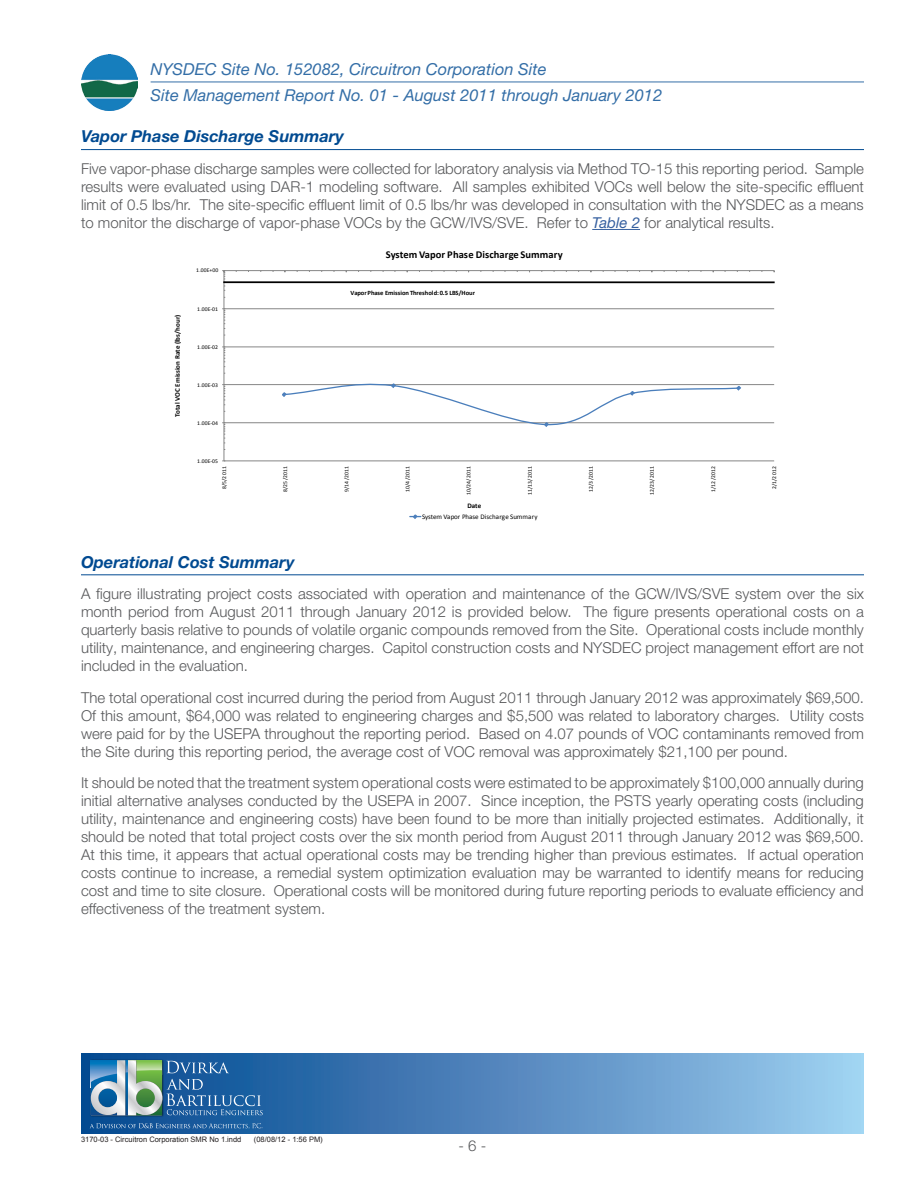
<style>
.page{position:relative;width:918px;height:1188px;background:#fff}
.page>*{position:absolute;margin:0;border:0;box-sizing:border-box;transform-origin:0 0}
.t1{font:italic 16.5px/26.5px "Helvetica Neue LT Pro";color:#014a91}
.Heading_1{font:italic 700 16.5px "Helvetica Neue LT Pro";color:#014a91}
.Body_Text{font:300 15px/18px "Helvetica Neue LT Pro";color:#57585a;text-align:justify}
.t2{font:700 10.5px "Calibri";letter-spacing:.005em;color:#000}
.t3{font:7.5px "Arial";color:#231f20}
.t4{font:700 7.05px "Calibri";letter-spacing:.01em;color:#000}
.t5{font:7.05px "Calibri";letter-spacing:-.015em;color:#000}
.t6{font:700 6.6px "Calibri";letter-spacing:-.005em;color:#000}
.t7{font:5.7px "Calibri";letter-spacing:.03em;color:#000}
.s1{font-weight:400;font-style:italic;color:#3660a0}
</style>
<div class="page">
<hr style="left:151px;top:82px;width:713px;height:1px;background:#014a91">
<img style="left:81px;top:54px;width:56px;height:56px">
<div style="left:81px;top:1053px;width:783px;height:81px;background:linear-gradient(to right,#00428c,#9ecbee)"></div>
<img style="left:89px;top:1059px;width:75px;height:59px">
<svg style="left:91px;top:1060px;width:172px;height:55px;background:#5689aa"></svg>
<svg style="left:90px;top:1123px;width:173px;height:6px"></svg>
<hr style="left:81px;top:149px;width:783px;height:1px;background:#014a91">
<hr style="left:592px;top:229px;width:48px;height:1px;background:#3660a0">
<hr style="left:81px;top:574px;width:783px;height:1px;background:#014a91">
<hr style="left:224px;top:461px;width:550px;height:1px;background:#868686">
<hr style="left:224px;top:422px;width:550px;height:1px;background:#868686">
<hr style="left:224px;top:384px;width:550px;height:1px;background:#868686">
<hr style="left:224px;top:347px;width:550px;height:1px;background:#868686">
<hr style="left:224px;top:309px;width:550px;height:1px;background:#868686">
<hr style="left:224px;top:271px;width:1px;height:190px;background:#868686">
<svg style="left:222px;top:422px;width:3px;height:28px"></svg>
<svg style="left:222px;top:384px;width:3px;height:28px"></svg>
<svg style="left:222px;top:347px;width:3px;height:20px"></svg>
<svg style="left:222px;top:309px;width:3px;height:20px"></svg>
<hr style="left:224px;top:270px;width:550px;height:1px;background:#868686">
<svg style="left:222px;top:270px;width:3px;height:21px"></svg>
<svg style="left:282px;top:383px;width:459px;height:44px"></svg>
<svg style="left:410px;top:514px;width:11px;height:5px"></svg>
<hr style="left:223px;top:281px;width:552px;height:2px;background:#000">
<p class="t1" style="left:151px;top:55px;width:513px">NYSDEC Site No. 152082, Circuitron Corporation Site<br>Site Management Report No. 01 - August 2011 through January 2012</p>
<p class="Heading_1" style="left:81px;top:126px;width:265px">Vapor Phase Discharge Summary</p>
<p class="Body_Text" style="left:81px;top:159px;width:785px">Five vapor-phase discharge samples were collected for laboratory analysis via Method TO-15 this reporting period. Sample results were evaluated using DAR-1 modeling software. All samples exhibited VOCs well below the site-specific effluent limit of 0.5 lbs/hr. The site-specific effluent limit of 0.5 lbs/hr was developed in consultation with the NYSDEC as a means to monitor the discharge of vapor-phase VOCs by the GCW/IVS/SVE. Refer to <span class="s1">Table 2</span> for analytical results.</p>
<p class="t4" style="left:173px;top:417px;width:104px;rotate:-90deg">Total VOC Emission Rate (lbs/hour)</p>
<p class="t7" style="left:196px;top:267px;width:24px">1.00E+00</p>
<p class="t7" style="left:197px;top:305px;width:22px">1.00E-01</p>
<p class="t7" style="left:197px;top:343px;width:22px">1.00E-02</p>
<p class="t7" style="left:197px;top:381px;width:22px">1.00E-03</p>
<p class="t7" style="left:197px;top:419px;width:22px">1.00E-04</p>
<p class="t7" style="left:197px;top:457px;width:22px">1.00E-05</p>
<p class="t2" style="left:386px;top:248px;width:178px">System Vapor Phase Discharge Summary</p>
<p class="t6" style="left:350px;top:288px;width:126px">Vapor Phase EmissionThreshold: 0.5 LBS/Hour</p>
<p class="t7" style="left:221px;top:489px;width:24px;rotate:-90deg">8/5/2011</p>
<p class="t7" style="left:282px;top:492px;width:27px;rotate:-90deg">8/25/2011</p>
<p class="t7" style="left:343px;top:492px;width:27px;rotate:-90deg">9/14/2011</p>
<p class="t7" style="left:404px;top:492px;width:27px;rotate:-90deg">10/4/2011</p>
<p class="t7" style="left:465px;top:495px;width:30px;rotate:-90deg">10/24/2011</p>
<p class="t7" style="left:526px;top:495px;width:30px;rotate:-90deg">11/13/2011</p>
<p class="t7" style="left:587px;top:492px;width:27px;rotate:-90deg">12/3/2011</p>
<p class="t7" style="left:649px;top:495px;width:30px;rotate:-90deg">12/23/2011</p>
<p class="t7" style="left:710px;top:492px;width:27px;rotate:-90deg">1/12/2012</p>
<p class="t7" style="left:771px;top:489px;width:24px;rotate:-90deg">2/1/2012</p>
<p class="t4" style="left:467px;top:501px;width:16px">Date</p>
<p class="t5" style="left:422px;top:512px;width:117px">System Vapor Phase Discharge Summary</p>
<p class="Heading_1" style="left:81px;top:551px;width:215px">Operational Cost Summary</p>
<p class="Body_Text" style="left:81px;top:585px;width:785px">A figure illustrating project costs associated with operation and maintenance of the GCW/IVS/SVE system over the six month period from August 2011 through January 2012 is provided below. The figure presents operational costs on a quarterly basis relative to pounds of volatile organic compounds removed from the Site. Operational costs include monthly utility, maintenance, and engineering charges. Capitol construction costs and NYSDEC project management effort are not included in the evaluation.</p>
<p class="Body_Text" style="left:81px;top:688px;width:785px">The total operational cost incurred during the period from August 2011 through January 2012 was approximately $69,500.<br>Of this amount, $64,000 was related to engineering charges and $5,500 was related to laboratory charges. Utility costs were paid for by the USEPA throughout the reporting period. Based on 4.07 pounds of VOC contaminants removed from the Site during this reporting period, the average cost of VOC removal was approximately $21,100 per pound.</p>
<p class="Body_Text" style="left:81px;top:774px;width:785px">It should be noted that the treatment system operational costs were estimated to be approximately $100,000 annually during initial alternative analyses conducted by the USEPA in 2007. Since inception, the PSTS yearly operating costs (including utility, maintenance and engineering costs) have been found to be more than initially projected estimates. Additionally, it should be noted that total project costs over the six month period from August 2011 through January 2012 was $69,500.<br>At this time, it appears that actual operational costs may be trending higher than previous estimates. If actual operation costs continue to increase, a remedial system optimization evaluation may be warranted to identify means for reducing cost and time to site closure. Operational costs will be monitored during future reporting periods to evaluate efficiency and effectiveness of the treatment system.</p>
<p class="t3" style="left:81px;top:1135px;width:162px">3170-03 - Circuitron Corporation SMR No 1.indd</p>
<p class="t3" style="left:254px;top:1135px;width:70px">(08/08/12 - 1:56 PM)</p>
<p class="Body_Text" style="left:459px;top:1136px;width:29px">- 6 -</p>
</div>
